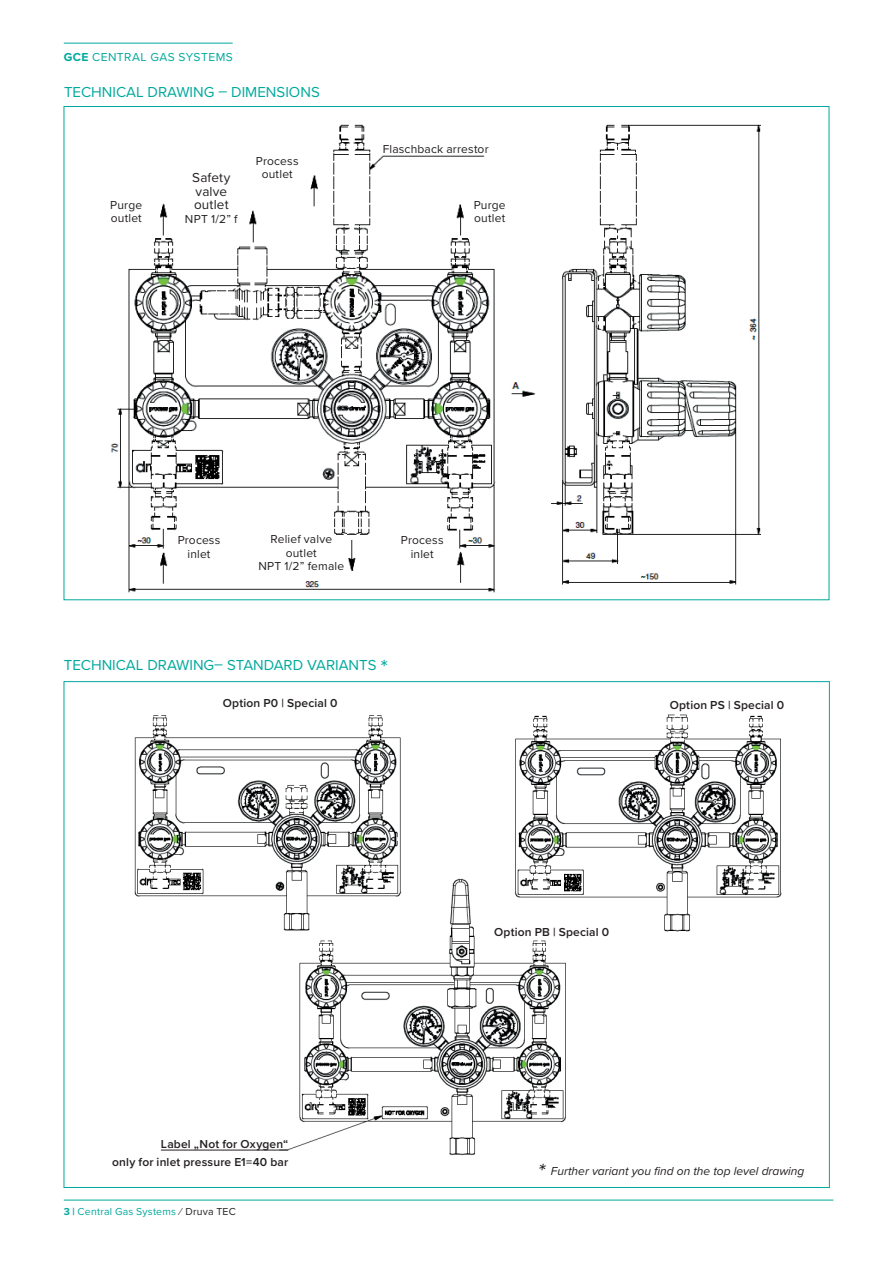
<style>
.page{position:relative;width:893px;height:1263px;background:#fff}
.page>*{position:absolute;margin:0;border:0;box-sizing:border-box;transform-origin:0 0}
.t1{font:15px "Proxima Nova";color:#00a99d}
.t2{font:13.5px/13.5px "Proxima Nova";letter-spacing:.01em;color:#231f20}
.t3{font:12px/13.5px "Proxima Nova";letter-spacing:.015em;color:#231f20;text-align:center}
.t4{font:600 12px/18px "Proxima Nova";letter-spacing:.015em;color:#231f20;text-align:right}
.t5{font:italic 12px "Proxima Nova";color:#231f20}
.t6{font:12px "Proxima Nova";letter-spacing:.04em;color:#00a99d}
.t7{font:10.5px "Proxima Nova";letter-spacing:.02em;color:#00a99d}
.s1{font-weight:700}
.s2{font-size:22.5px}
.s3{color:#231f20}
</style>
<div class="page">
<hr style="left:64px;top:43px;width:169px;height:1px;background:#00a99d">
<hr style="left:64px;top:1200px;width:769px;height:1px;background:#00a99d">
<img style="left:110px;top:124px;width:651px;height:469px">
<img style="left:134px;top:714px;width:648px;height:442px">
<hr style="left:161px;top:1149px;width:127px;height:1px;background:#231f20">
<div style="left:383px;top:137px;width:182px;height:16px;background:#fff"></div>
<p class="t6" style="left:64px;top:48px;width:171px"><span class="s1">GCE</span> CENTRAL GAS SYSTEMS</p>
<p class="t1" style="left:64px;top:81px;width:257px">TECHNICAL DRAWING – DIMENSIONS</p>
<p class="t3" style="left:110px;top:198px;width:33px;text-align:left">Purge outlet</p>
<p class="t2" style="left:192px;top:171px;width:40px">Safety valve outlet</p>
<p class="t3" style="left:185px;top:212px;width:54px">NPT 1/2” f</p>
<p class="t3" style="left:256px;top:153px;width:44px">Process outlet</p>
<p class="t3" style="left:383px;top:142px;width:107px">Flaschback arrestor</p>
<p class="t3" style="left:474px;top:198px;width:33px;text-align:left">Purge outlet</p>
<p class="t3" style="left:178px;top:533px;width:44px">Process inlet</p>
<p class="t3" style="left:258px;top:532px;width:87px">Relief valve outlet<br>NPT 1/2” female</p>
<p class="t3" style="left:401px;top:533px;width:44px">Process inlet</p>
<p class="t1" style="left:64px;top:654px;width:326px">TECHNICAL DRAWING– STANDARD VARIANTS <span class="s2">*</span></p>
<p class="t4" style="left:223px;top:693px;width:116px">Option P0 | Special 0</p>
<p class="t4" style="left:670px;top:696px;width:116px">Option PS | Special 0</p>
<p class="t4" style="left:112px;top:1135px;width:178px">Label „Not for Oxygen“<br>only for inlet pressure E1=40 bar</p>
<p class="t7" style="left:64px;top:1204px;width:174px"><span class="s1">3 |</span> Central Gas Systems <span class="s3">⁄ Druva TEC</span></p>
<p class="t4" style="left:494px;top:922px;width:116px">Option PB | Special 0</p>
<p class="t5" style="left:537px;top:1162px;width:268px"><span class="s2">*</span> Further variant you find on the top level drawing</p>
</div>
